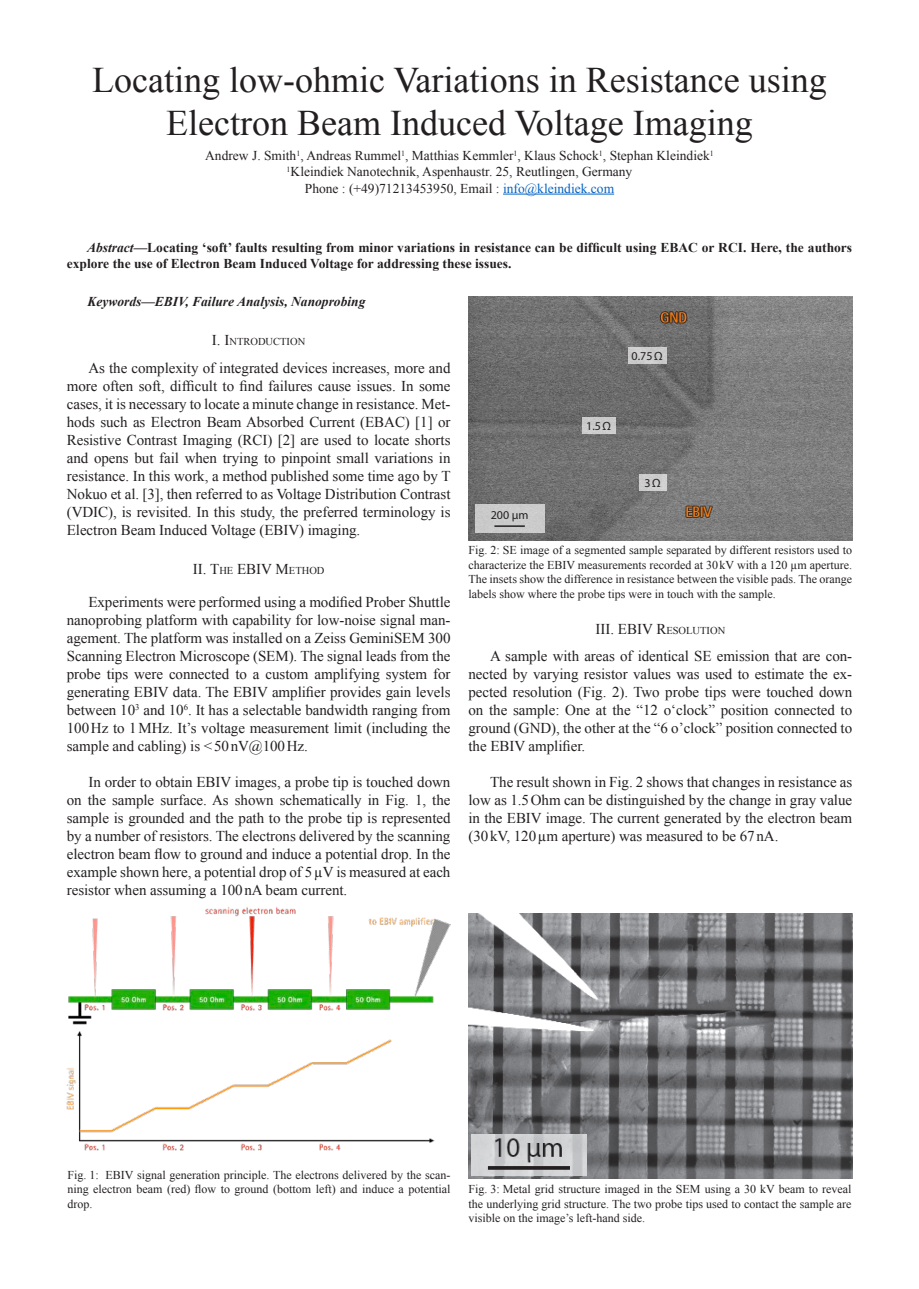
<style>
.page{position:relative;width:919px;height:1289px;background:#fff}
.page>*{position:absolute;margin:0;border:0;box-sizing:border-box;transform-origin:0 0}
.t1{font:36px/43.2px "Times New Roman";color:#231f20;text-align:center}
.t2{font:15px/18px "Times New Roman";letter-spacing:-.005em;color:#231f20;text-align:justify}
.t3{font:15px "Times New Roman";color:#231f20}
.t4{font:13.5px/16.2px "Times New Roman";color:#231f20;text-align:center}
.t5{font:700 13.5px/16.2px "Times New Roman";color:#231f20}
.t6{font:italic 700 13.5px "Times New Roman";color:#231f20}
.t7{font:12px/14.4px "Times New Roman";color:#231f20;text-align:justify}
.t8{font:12px "Myriad Pro";color:#231f20}
.t9{font:10.5px "Times New Roman";color:#231f20}
.s1{color:#0563c1}
.s2{font-style:italic}
.s3{font-size:15px}
.s4{font-size:10.5px}
.s5{font-style:inherit}
</style>
<div class="page">
<hr style="left:503px;top:194px;width:111px;height:1px;background:#0563c1">
<img style="left:67px;top:907px;width:383px;height:243px">
<img style="left:468px;top:913px;width:384px;height:265px">
<img style="left:468px;top:297px;width:384px;height:243px">
<div style="left:475px;top:504px;width:69px;height:28px;background:#cbcbcb"></div>
<hr style="left:494px;top:525px;width:31px;height:2px;background:#231f20">
<div style="left:638px;top:473px;width:28px;height:17px;background:#cdcdcd"></div>
<div style="left:582px;top:417px;width:33px;height:17px;background:#cbcbcb"></div>
<div style="left:627px;top:347px;width:39px;height:16px;background:#ccc"></div>
<img style="left:471px;top:1134px;width:115px;height:42px">
<h1 class="t1" style="left:92px;top:58px;width:736px">Locating low-ohmic Variations in Resistance using<br>Electron Beam Induced Voltage Imaging</h1>
<p class="t4" style="left:205px;top:147px;width:510px">Andrew J. Smith<sup>1</sup>, Andreas Rummel<sup>1</sup>, Matthias Kemmler<sup>1</sup>, Klaus Schock<sup>1</sup>, Stephan Kleindiek<sup>1<br>1</sup>Kleindiek Nanotechnik, Aspenhaustr. 25, Reutlingen, Germany<br>Phone : (+49)71213453950, Email : <span class="s1">info@kleindiek.com</span></p>
<p class="t5" style="left:67px;top:239px;width:786px;text-indent:20px"><span class="s2">Abstract</span>—Locating ‘soft’ faults resulting from minor variations in resistance can be difficult using EBAC or RCI. Here, the authors explore the use of Electron Beam Induced Voltage for addressing these issues.</p>
<p class="t6" style="left:87px;top:292px;width:279px">Keywords—EBIV, Failure Analysis, Nanoprobing</p>
<p class="t9" style="left:212px;top:334px;width:95px"><span class="s3">I. I</span>NTRODUCTION</p>
<p class="t2" style="left:67px;top:359px;width:385px;text-indent:22px">As the complexity of integrated devices increases, more and more often soft, difficult to find failures cause issues. In some cases, it is necessary to locate a minute change in resistance. Met&shy;hods such as Electron Beam Absorbed Current (EBAC) [1] or Resistive Contrast Imaging (RCI) [2] are used to locate shorts and opens but fail when trying to pinpoint small variations in resistance. In this work, a method published some time ago by T Nokuo et al. [3], then referred to as Voltage Distribution Contrast (VDIC), is revisited. In this study, the preferred terminology is Electron Beam Induced Voltage (EBIV) imaging.</p>
<p class="t3" style="left:193px;top:559px;width:133px">II. T<span class="s4">HE</span> EBIV M<span class="s4">ETHOD</span></p>
<p class="t2" style="left:67px;top:593px;width:385px;text-indent:22px">Experiments were performed using a modified Prober Shuttle nanoprobing platform with capability for low-noise signal man&shy;agement. The platform was installed on a Zeiss GeminiSEM 300<br>Scanning Electron Microscope (SEM). The signal leads from the probe tips were connected to a custom amplifying system for generating EBIV data. The EBIV amplifier provides gain levels between 10<sup>3</sup> and 10<sup>6</sup>. It has a selectable bandwidth ranging from 100Hz to 1MHz. It’s voltage measurement limit (including the sample and cabling) is &lt;50nV@100Hz.</p>
<p class="t2" style="left:67px;top:773px;width:385px;text-indent:22px">In order to obtain EBIV images, a probe tip is touched down on the sample surface. As shown schematically in Fig. 1, the sample is grounded and the path to the probe tip is represented by a number of resistors. The electrons delivered by the scanning electron beam flow to ground and induce a potential drop. In the example shown here, a potential drop of 5µV is measured at each resistor when assuming a 100nA beam current.</p>
<p class="t8" style="left:631px;top:348px;width:32px">0.75Ω</p>
<p class="t8" style="left:586px;top:418px;width:26px">1.5Ω</p>
<p class="t8" style="left:644px;top:475px;width:18px">3Ω</p>
<p class="t8" style="left:490px;top:507px;width:39px">200 µm</p>
<p class="t7" style="left:468px;top:543px;width:385px">Fig. 2: SE image of a segmented sample separated by different resistors used to characterize the EBIV measurements recorded at 30kV with a 120 µm aperture.<br>The insets show the difference in resistance between the visible pads. The orange labels show where the probe tips were in touch with the sample.</p>
<p class="t2" style="left:490px;top:614px;width:363px;line-height:27.5px;text-indent:105px"><span class="s5">III. EBIV R</span><span class="s4">ESOLUTION<br></span>A sample with areas of identical SE emission that are con-</p>
<p class="t2" style="left:468px;top:665px;width:385px">nected by varying resistor values was used to estimate the ex&shy;pected resolution (Fig. 2). Two probe tips were touched down on the sample: One at the “12 o‘clock” position connected to ground (GND), the other at the “6 o’clock” position connected to the EBIV amplifier.</p>
<p class="t2" style="left:468px;top:773px;width:385px;text-indent:22px">The result shown in Fig. 2 shows that changes in resistance as low as 1.5Ohm can be distinguished by the change in gray value in the EBIV image. The current generated by the electron beam (30kV, 120µm aperture) was measured to be 67nA.</p>
<p class="t7" style="left:67px;top:1167px;width:384px">Fig. 1: EBIV signal generation principle. The electrons delivered by the scan&shy;ning electron beam (red) flow to ground (bottom left) and induce a potential drop.</p>
<p class="t7" style="left:468px;top:1181px;width:384px">Fig. 3: Metal grid structure imaged in the SEM using a 30 kV beam to reveal the underlying grid structure. The two probe tips used to contact the sample are visible on the image’s left-hand side.</p>
</div>
